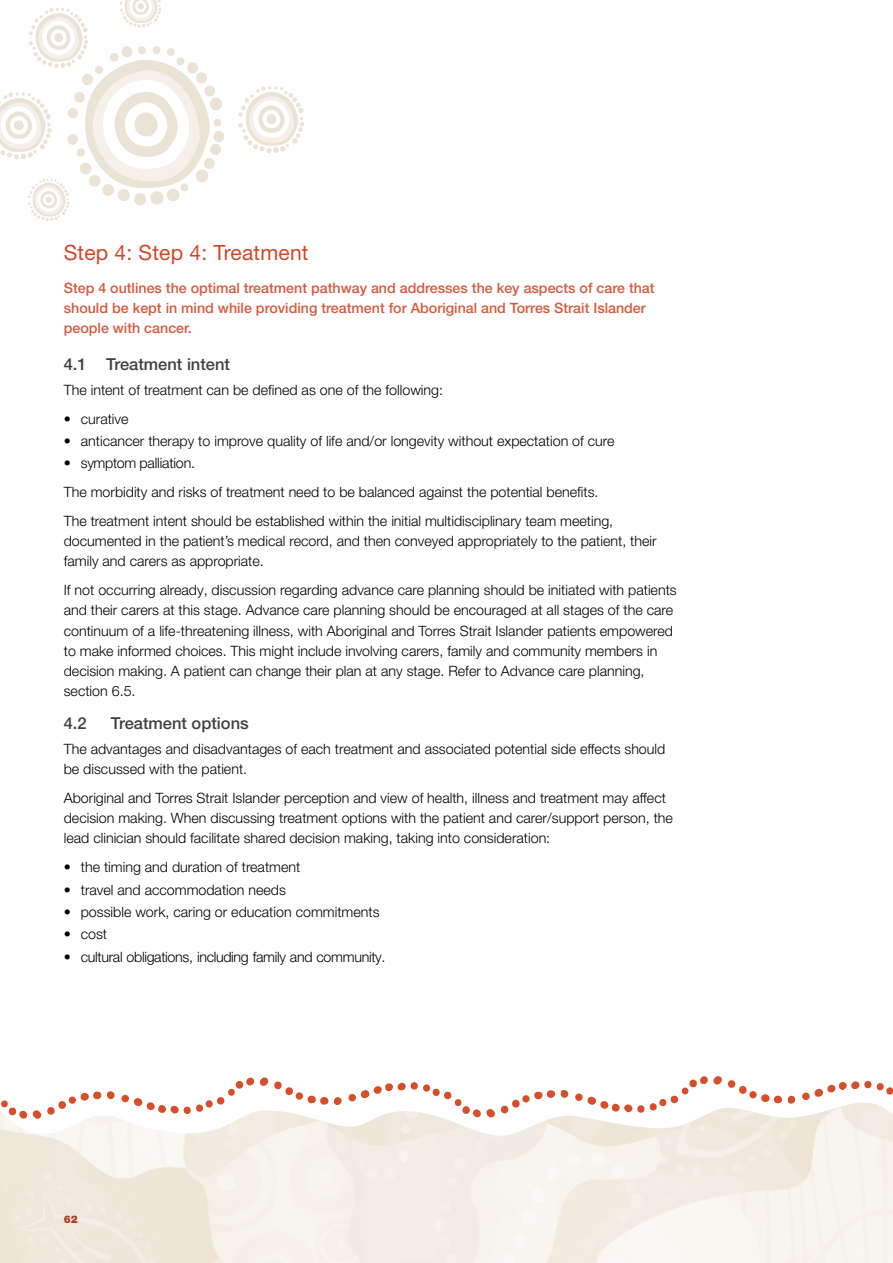
<style>
.page{position:relative;width:893px;height:1263px;background:#fff}
.page>*{position:absolute;margin:0;border:0;box-sizing:border-box;transform-origin:0 0}
.t1{font:21px "Helvetica Neue LT Pro";letter-spacing:.01em;color:#d14727}
.t2{font:500 16.5px "Helvetica Neue LT Pro";color:#414042}
.t3{font:300 14.25px/20.2px "Helvetica Neue LT Pro";color:#000}
.t4{font:500 14.25px/20.2px "Helvetica Neue LT Pro";color:#d65a3d}
.t5{font:300 14.25px "Helvetica Neue LT Pro";letter-spacing:-.02em;color:#000}
.t6{font:900 10.5px "Helvetica Neue LT Pro";color:#ae3c1e}
</style>
<div class="page">
<svg style="left:238px;top:86px;width:66px;height:67px"></svg>
<svg style="left:0;top:0;width:224px;height:221px"></svg>
<svg style="left:561px;top:1090px;width:7px;height:7px"></svg>
<div style="left:575px;top:1093px;width:8px;height:8px;background:#d54f2a;border-radius:50%"></div>
<svg style="left:534px;top:1090px;width:21px;height:7px"></svg>
<svg style="left:80px;top:1091px;width:35px;height:6px"></svg>
<svg style="left:590px;top:1076px;width:157px;height:21px"></svg>
<div style="left:749px;top:1091px;width:8px;height:7px;background:#d54f2a;border-radius:50%"></div>
<div style="left:802px;top:1092px;width:8px;height:8px;background:#d54f2a;border-radius:50%"></div>
<svg style="left:814px;top:1081px;width:79px;height:16px"></svg>
<svg style="left:761px;top:1094px;width:20px;height:3px"></svg>
<svg style="left:228px;top:1077px;width:65px;height:19px"></svg>
<div style="left:296px;top:1092px;width:7px;height:8px;background:#d54f2a;border-radius:50%"></div>
<div style="left:348px;top:1094px;width:8px;height:7px;background:#d54f2a;border-radius:50%"></div>
<svg style="left:361px;top:1082px;width:91px;height:15px"></svg>
<img style="left:0;top:1097px;width:893px;height:166px">
<h1 class="t1" style="left:64px;top:239px;width:246px">Step 4: Step 4: Treatment</h1>
<p class="t4" style="left:64px;top:277px;width:592px">Step 4 outlines the optimal treatment pathway and addresses the key aspects of care that should be kept in mind while providing treatment for Aboriginal and Torres Strait Islander people with cancer.</p>
<p class="t2" style="left:64px;top:354px;width:168px">4.1 Treatment intent</p>
<p class="t3" style="left:64px;top:379px;width:381px">The intent of treatment can be defined as one of the following:</p>
<p class="t3" style="left:64px;top:408px;width:66px">• curative</p>
<p class="t3" style="left:64px;top:430px;width:552px">• anticancer therapy to improve quality of life and/or longevity without expectation of cure</p>
<p class="t3" style="left:64px;top:448px;width:551px;line-height:28.8px">• symptom palliation.<br>The morbidity and risks of treatment need to be balanced against the potential benefits.<br>The treatment intent should be established within the initial multidisciplinary team meeting,</p>
<p class="t3" style="left:64px;top:531px;width:594px">documented in the patient’s medical record, and then conveyed appropriately to the patient, their family and carers as appropriate.</p>
<p class="t3" style="left:64px;top:580px;width:614px">If not occurring already, discussion regarding advance care planning should be initiated with patients and their carers at this stage. Advance care planning should be encouraged at all stages of the care continuum of a life-threatening illness, with Aboriginal and Torres Strait Islander patients empowered to make informed choices. This might include involving carers, family and community members in decision making. A patient can change their plan at any stage. Refer to Advance care planning, section 6.5.</p>
<p class="t2" style="left:64px;top:713px;width:24px">4.2</p>
<p class="t2" style="left:111px;top:713px;width:139px">Treatment options</p>
<p class="t3" style="left:64px;top:738px;width:603px">The advantages and disadvantages of each treatment and associated potential side effects should be discussed with the patient.</p>
<p class="t3" style="left:64px;top:787px;width:611px">Aboriginal and Torres Strait Islander perception and view of health, illness and treatment may affect decision making. When discussing treatment options with the patient and carer/support person, the lead clinician should facilitate shared decision making, taking into consideration:</p>
<p class="t3" style="left:64px;top:857px;width:238px">• the timing and duration of treatment</p>
<p class="t3" style="left:64px;top:879px;width:224px">• travel and accommodation needs</p>
<p class="t3" style="left:64px;top:901px;width:317px">• possible work, caring or education commitments</p>
<p class="t3" style="left:64px;top:924px;width:45px">• cost</p>
<p class="t5" style="left:64px;top:948px;width:323px">• cultural obligations, including family and community.</p>
<p class="t6" style="left:64px;top:1212px;width:16px">62</p>
</div>
